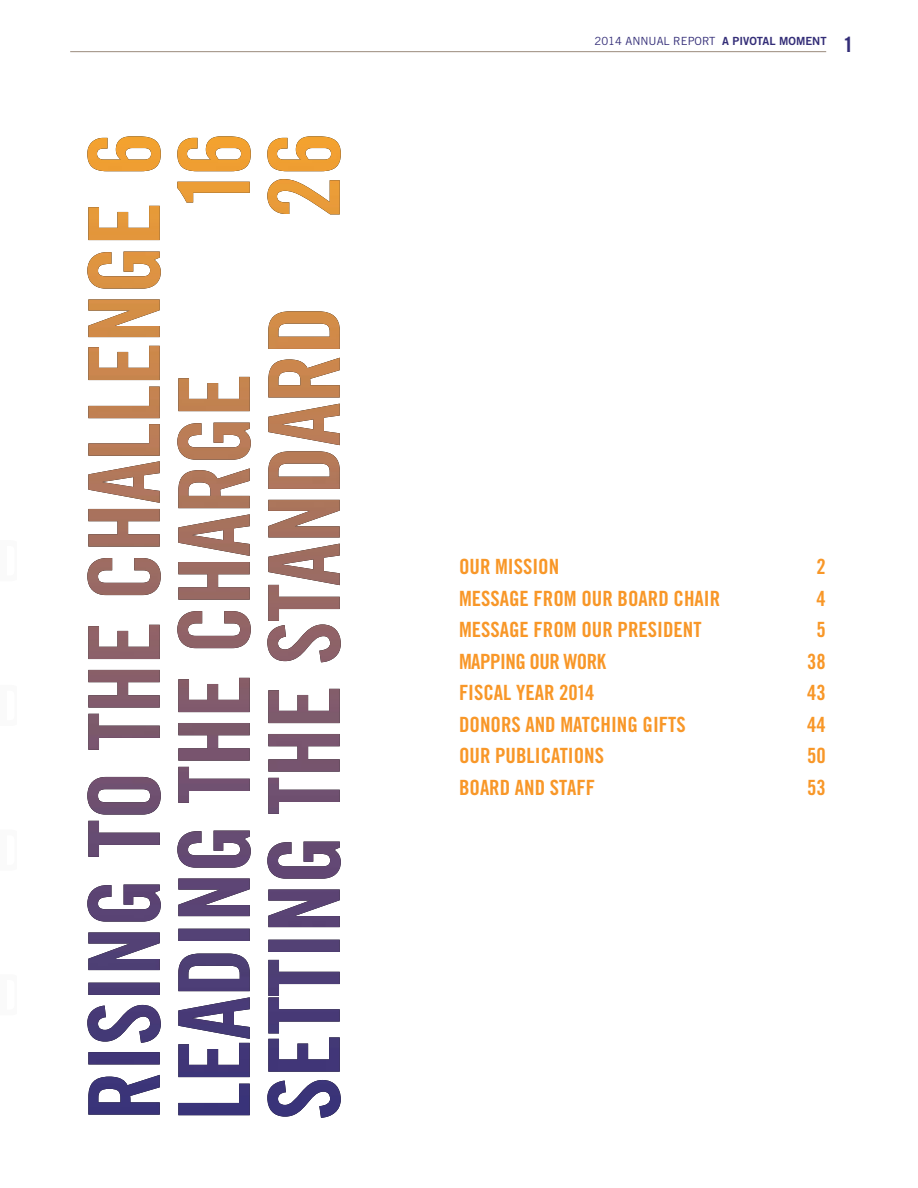
<style>
.page{position:relative;width:918px;height:1188px;background:#fff}
.page>*{position:absolute;margin:0;border:0;box-sizing:border-box;transform-origin:0 0}
.t1{font:21px "Trade Gothic Bold Cond Twenty";color:#f89728}
.t2{font:21px "Trade Gothic Bold Cond Twenty";letter-spacing:-.025em;color:#f89728}
.t3{font:11.25px "Trade Gothic";color:#332d77}
.s1{font-family:"Trade Gothic Bold Two"}
.s2{font-weight:700;font-size:21px}
</style>
<div class="page">
<svg style="left:87px;top:447px;width:254px;height:671px"></svg>
<img style="left:87px;top:136px;width:254px;height:311px">
<hr style="left:70px;top:51px;width:756px;height:1px;background:#9a8b7d">
<p class="t3" style="left:595px;top:35px;width:261px">2014 ANNUAL REPORT <span class="s1">A PIVOTAL MOMENT</span> <span class="s2">1</span></p>
<p class="t1" style="left:459px;top:554px;width:102px">OUR MISSION</p>
<p class="t1" style="left:816px;top:554px;width:11px">2</p>
<p class="t1" style="left:459px;top:586px;width:263px">MESSAGE FROM OUR BOARD CHAIR</p>
<p class="t1" style="left:816px;top:586px;width:11px">4</p>
<p class="t1" style="left:459px;top:617px;width:244px">MESSAGE FROM OUR PRESIDENT</p>
<p class="t1" style="left:816px;top:617px;width:11px">5</p>
<p class="t2" style="left:459px;top:649px;width:149px">MAPPING OUR WORK</p>
<p class="t1" style="left:807px;top:649px;width:20px">38</p>
<p class="t1" style="left:459px;top:680px;width:137px">FISCAL YEAR 2014</p>
<p class="t1" style="left:807px;top:680px;width:20px">43</p>
<p class="t1" style="left:459px;top:712px;width:228px">DONORS AND MATCHING GIFTS</p>
<p class="t1" style="left:807px;top:712px;width:20px">44</p>
<p class="t1" style="left:459px;top:743px;width:147px">OUR PUBLICATIONS</p>
<p class="t1" style="left:807px;top:743px;width:20px">50</p>
<p class="t1" style="left:459px;top:775px;width:138px">BOARD AND STAFF</p>
<p class="t1" style="left:807px;top:775px;width:20px">53</p>
</div>
